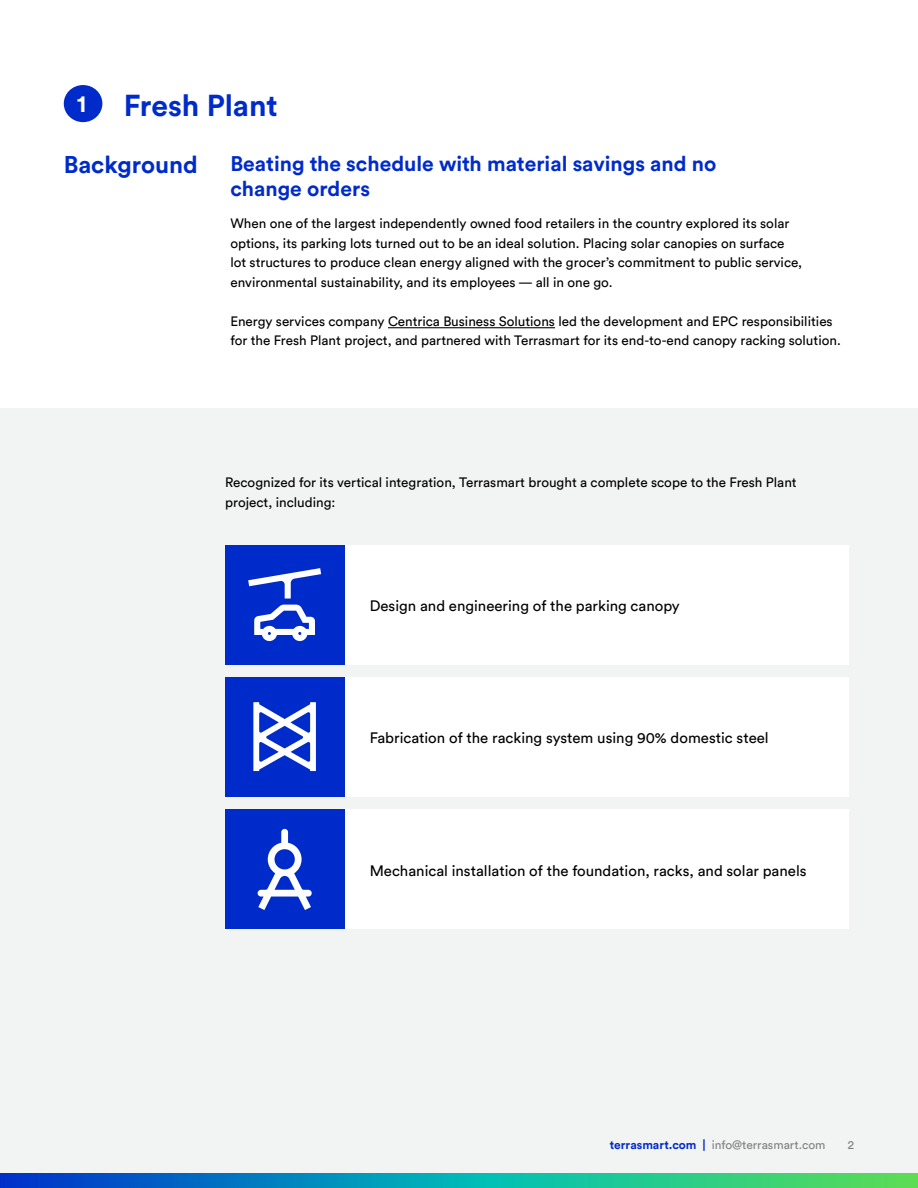
<style>
.page{position:relative;width:918px;height:1188px;background:#fff}
.page>*{position:absolute;margin:0;border:0;box-sizing:border-box;transform-origin:0 0}
.t1{font:700 30px "Circular Std";color:#002bcb}
.t2{font:700 24px "Circular Std";color:#002bcb}
.t3{font:700 24px "Circular Std";color:#fff}
.t4{font:700 21px/25.2px "Circular Std";color:#002bcb}
.t5{font:15px "Circular Std";color:#000}
.t6{font:13.5px/19.5px "Circular Std";color:#000}
.t7{font:12px "Circular Std";color:#7d8282}
.s1{font-weight:700;color:#002bcb}
</style>
<div class="page">
<div style="left:64px;top:85px;width:38px;height:37px;background:#002bcb;border-radius:50%"></div>
<div style="left:0;top:408px;width:918px;height:780px;background:#f2f3f3"></div>
<svg style="left:0;top:1173px;width:918px;height:15px;background:#15a0a4"></svg>
<div style="left:225px;top:545px;width:624px;height:119px;background:#fff"></div>
<div style="left:225px;top:545px;width:119px;height:119px;background:#002bcb"></div>
<div style="left:225px;top:810px;width:624px;height:119px;background:#fff"></div>
<div style="left:225px;top:810px;width:119px;height:119px;background:#002bcb"></div>
<div style="left:225px;top:678px;width:624px;height:119px;background:#fff"></div>
<div style="left:225px;top:678px;width:119px;height:119px;background:#002bcb"></div>
<svg style="left:253px;top:702px;width:63px;height:69px"></svg>
<hr style="left:388px;top:327px;width:167px;height:1px;background:#000">
<svg style="left:248px;top:568px;width:73px;height:31px"></svg>
<svg style="left:254px;top:605px;width:61px;height:36px"></svg>
<svg style="left:258px;top:829px;width:54px;height:81px"></svg>
<h2 class="t3" style="left:77px;top:92px;width:11px">1</h2>
<h1 class="t1" style="left:124px;top:91px;width:155px">Fresh Plant</h1>
<h2 class="t2" style="left:64px;top:153px;width:136px">Background</h2>
<h3 class="t4" style="left:230px;top:152px;width:488px">Beating the schedule with material savings and no change orders</h3>
<p class="t6" style="left:230px;top:214px;width:573px">When one of the largest independently owned food retailers in the country explored its solar options, its parking lots turned out to be an ideal solution. Placing solar canopies on surface lot structures to produce clean energy aligned with the grocer’s commitment to public service, environmental sustainability, and its employees — all in one go.</p>
<p class="t6" style="left:230px;top:311px;width:612px">Energy services company Centrica Business Solutions led the development and EPC responsibilities for the Fresh Plant project, and partnered with Terrasmart for its end-to-end canopy racking solution.</p>
<p class="t6" style="left:225px;top:472px;width:573px">Recognized for its vertical integration, Terrasmart brought a complete scope to the Fresh Plant project, including:</p>
<p class="t5" style="left:370px;top:596px;width:312px">Design and engineering of the parking canopy</p>
<p class="t5" style="left:370px;top:729px;width:401px">Fabrication of the racking system using 90% domestic steel</p>
<p class="t5" style="left:370px;top:864px;width:438px">Mechanical installation of the foundation, racks, and solar panels</p>
<p class="t7" style="left:610px;top:1140px;width:217px"><span class="s1">terrasmart.com |</span> info@terrasmart.com</p>
<p class="t7" style="left:848px;top:1140px;width:8px">2</p>
</div>
